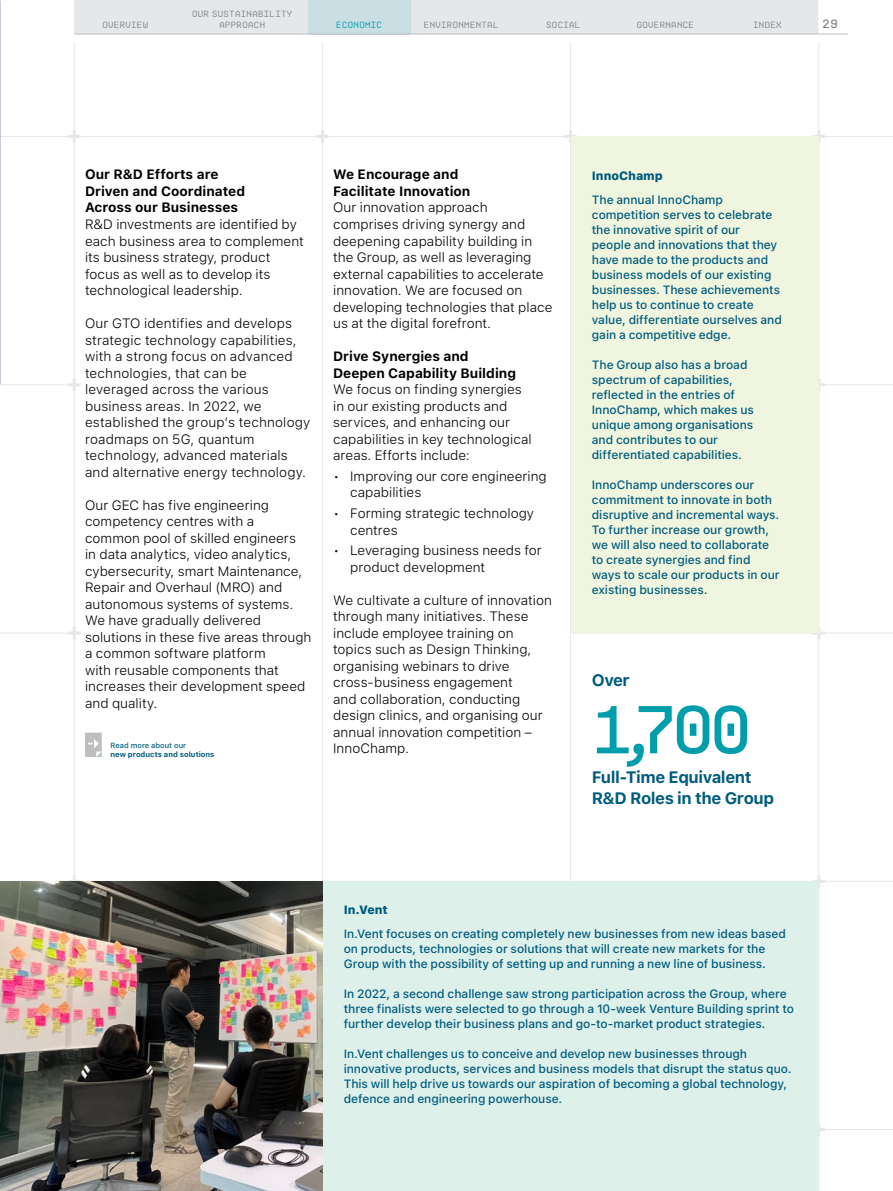
<style>
.page{position:relative;width:893px;height:1191px;background:#fff}
.page>*{position:absolute;margin:0;border:0;box-sizing:border-box;transform-origin:0 0}
.t1{font:500 67.5px "Ki";color:#009eac}
.t2{font:700 16.5px/21px "SF Pro Text";letter-spacing:-.03em;color:#005b7e}
.Body_Text{font:300 13.5px/16.5px "SF Pro Text";color:#000}
.Subhead_2{font:700 13.5px/16.5px "SF Pro Text";color:#000}
.Body_Text_Bullet_Poi{font:300 13.5px/16.5px "SF Pro Text";color:#000}
.BOX_Body_Text{font:500 12px/15px "SF Pro Text";letter-spacing:-.005em;color:#005b7e}
.BOX_Header{font:800 12px "SF Pro Text";color:#005b7e}
.t3{font:500 12px "Ki";color:#808285}
.t4{font:9px/10.5px "Ki";letter-spacing:.04em;color:#808285;text-align:center}
.t5{font:9px "Ki";letter-spacing:.04em;color:#009eac}
.t6{font:700 7.5px/9px "SF Pro Text";color:#005b7e}
.s1{font-weight:500}
</style>
<div class="page">
<hr style="left:74px;top:43px;width:1px;height:1148px;background:#e6e7e8">
<hr style="left:818px;top:43px;width:1px;height:1148px;background:#e6e7e8">
<hr style="left:570px;top:43px;width:1px;height:1148px;background:#e6e7e8">
<hr style="left:322px;top:43px;width:1px;height:1148px;background:#e6e7e8">
<hr style="left:0;top:136px;width:893px;height:1px;background:#e6e7e8">
<hr style="left:570px;top:633px;width:323px;height:1px;background:#e6e7e8">
<hr style="left:818px;top:384px;width:75px;height:1px;background:#e6e7e8">
<hr style="left:0;top:881px;width:893px;height:1px;background:#e6e7e8">
<hr style="left:0;top:1129px;width:893px;height:1px;background:#e6e7e8">
<svg style="left:322px;top:1123px;width:1px;height:13px"></svg>
<svg style="left:819px;top:1123px;width:6px;height:13px"></svg>
<svg style="left:68px;top:875px;width:13px;height:6px"></svg>
<svg style="left:812px;top:875px;width:13px;height:12px"></svg>
<svg style="left:68px;top:627px;width:13px;height:12px"></svg>
<svg style="left:813px;top:627px;width:12px;height:12px"></svg>
<svg style="left:68px;top:378px;width:13px;height:13px"></svg>
<svg style="left:818px;top:378px;width:7px;height:13px"></svg>
<svg style="left:68px;top:130px;width:13px;height:13px"></svg>
<svg style="left:316px;top:130px;width:13px;height:13px"></svg>
<svg style="left:564px;top:130px;width:13px;height:13px"></svg>
<svg style="left:812px;top:130px;width:13px;height:13px"></svg>
<hr style="left:0;top:384px;width:76px;height:1px;background:#e6e7e8">
<hr style="left:0;top:633px;width:76px;height:1px;background:#e6e7e8">
<hr style="left:0;top:137px;width:1px;height:248px;background:#fff">
<div style="left:323px;top:881px;width:495px;height:310px;background:#def0ea"></div>
<img style="left:0;top:881px;width:322px;height:310px">
<svg style="left:85px;top:732px;width:17px;height:25px"></svg>
<div style="left:571px;top:136px;width:247px;height:497px;background:#eff5de"></div>
<div style="left:74px;top:0;width:744px;height:34px;background:#e6e7e8"></div>
<div style="left:308px;top:0;width:102px;height:34px;background:#c9dfe3"></div>
<hr style="left:74px;top:34px;width:102px;height:1px;background:#bcbec0">
<hr style="left:176px;top:34px;width:132px;height:1px;background:#bcbec0">
<hr style="left:308px;top:34px;width:102px;height:1px;background:#bcbec0">
<hr style="left:410px;top:34px;width:102px;height:1px;background:#bcbec0">
<hr style="left:512px;top:34px;width:102px;height:1px;background:#bcbec0">
<hr style="left:614px;top:34px;width:102px;height:1px;background:#bcbec0">
<hr style="left:716px;top:34px;width:102px;height:1px;background:#bcbec0">
<hr style="left:818px;top:34px;width:30px;height:1px;background:#bcbec0">
<p class="t4" style="left:102px;top:19px;width:47px">OVERVIEW</p>
<p class="t4" style="left:192px;top:9px;width:102px">OUR SUSTAINABILITY<br>APPROACH</p>
<p class="t5" style="left:336px;top:19px;width:47px">ECONOMIC</p>
<p class="t4" style="left:424px;top:19px;width:76px">ENVIRONMENTAL</p>
<p class="t4" style="left:546px;top:19px;width:36px">SOCIAL</p>
<p class="t4" style="left:637px;top:19px;width:59px">GOVERNANCE</p>
<p class="t4" style="left:753px;top:19px;width:30px">INDEX</p>
<p class="t3" style="left:823px;top:16px;width:16px">29</p>
<p class="Subhead_2" style="left:85px;top:167px;width:162px">Our R&amp;D Efforts are<br>Driven and Coordinated<br>Across our Businesses</p>
<p class="Body_Text" style="left:85px;top:216px;width:220px">R&amp;D investments are identified by each business area to complement its business strategy, product focus as well as to develop its technological leadership.</p>
<p class="Body_Text" style="left:85px;top:315px;width:227px">Our GTO identifies and develops strategic technology capabilities, with a strong focus on advanced technologies, that can be leveraged across the various business areas. In 2022, we established the group’s technology roadmaps on 5G, quantum technology, advanced materials and alternative energy technology.</p>
<p class="Body_Text" style="left:85px;top:497px;width:228px">Our GEC has five engineering competency centres with a common pool of skilled engineers<br>in data analytics, video analytics, cybersecurity, smart Maintenance,<br>Repair and Overhaul (MRO) and autonomous systems of systems.<br>We have gradually delivered solutions in these five areas through a common software platform<br>with reusable components that increases their development speed and quality.</p>
<p class="t6" style="left:111px;top:741px;width:105px"><span class="s1">Read more about our<br></span>new products and solutions</p>
<p class="Subhead_2" style="left:333px;top:167px;width:139px">We Encourage and<br>Facilitate Innovation</p>
<p class="Body_Text" style="left:333px;top:200px;width:221px">Our innovation approach comprises driving synergy and deepening capability building in the Group, as well as leveraging external capabilities to accelerate innovation. We are focused on developing technologies that place us at the digital forefront.</p>
<p class="Subhead_2" style="left:333px;top:348px;width:184px">Drive Synergies and<br>Deepen Capability Building</p>
<p class="Body_Text" style="left:333px;top:381px;width:200px">We focus on finding synergies in our existing products and services, and enhancing our capabilities in key technological areas. Efforts include:</p>
<p class="Body_Text_Bullet_Poi" style="left:350px;top:468px;width:198px;text-indent:-17px">• Improving our core engineering capabilities</p>
<p class="Body_Text_Bullet_Poi" style="left:350px;top:505px;width:185px;text-indent:-17px">• Forming strategic technology centres</p>
<p class="Body_Text_Bullet_Poi" style="left:350px;top:542px;width:193px;text-indent:-17px">• Leveraging business needs for product development</p>
<p class="Body_Text" style="left:333px;top:592px;width:220px">We cultivate a culture of innovation through many initiatives. These include employee training on topics such as Design Thinking, organising webinars to drive cross-business engagement<br>and collaboration, conducting design clinics, and organising our annual innovation competition –<br>InnoChamp.</p>
<p class="BOX_Header" style="left:592px;top:169px;width:73px">InnoChamp</p>
<p class="BOX_Body_Text" style="left:592px;top:192px;width:192px">The annual InnoChamp competition serves to celebrate the innovative spirit of our people and innovations that they have made to the products and business models of our existing businesses. These achievements help us to continue to create value, differentiate ourselves and gain a competitive edge.</p>
<p class="BOX_Body_Text" style="left:592px;top:357px;width:164px">The Group also has a broad spectrum of capabilities, reflected in the entries of<br>InnoChamp, which makes us unique among organisations and contributes to our differentiated capabilities.</p>
<p class="BOX_Body_Text" style="left:592px;top:477px;width:189px">InnoChamp underscores our commitment to innovate in both disruptive and incremental ways.<br>To further increase our growth, we will also need to collaborate to create synergies and find ways to scale our products in our existing businesses.</p>
<p class="t2" style="left:592px;top:669px;width:39px">Over</p>
<p class="t1" style="left:592px;top:688px;width:161px">1,700</p>
<p class="t2" style="left:592px;top:766px;width:184px">Full-Time Equivalent<br>R&amp;D Roles in the Group</p>
<p class="BOX_Header" style="left:344px;top:903px;width:46px">In.Vent</p>
<p class="BOX_Body_Text" style="left:344px;top:926px;width:444px">In.Vent focuses on creating completely new businesses from new ideas based on products, technologies or solutions that will create new markets for the<br>Group with the possibility of setting up and running a new line of business.</p>
<p class="BOX_Body_Text" style="left:344px;top:986px;width:452px">In 2022, a second challenge saw strong participation across the Group, where three finalists were selected to go through a 10-week Venture Building sprint to further develop their business plans and go-to-market product strategies.</p>
<p class="BOX_Body_Text" style="left:344px;top:1046px;width:405px">In.Vent challenges us to conceive and develop new businesses through</p>
<p class="BOX_Body_Text" style="left:344px;top:1061px;width:449px">innovative products, services and business models that disrupt the status quo.<br>This will help drive us towards our aspiration of becoming a global technology, defence and engineering powerhouse.</p>
</div>
